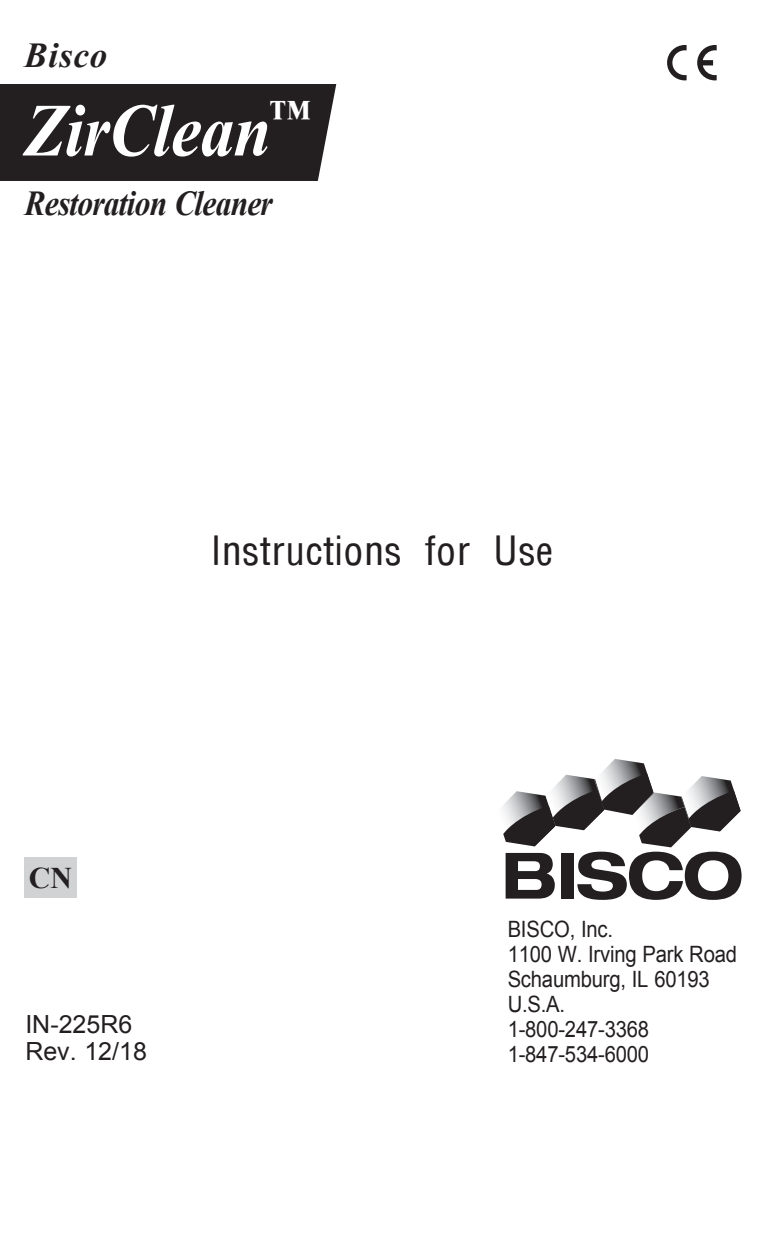
<style>
.page{position:relative;width:765px;height:1260px;background:#fff}
.page>*{position:absolute;margin:0;border:0;box-sizing:border-box;transform-origin:0 0}
.t1{font:italic 700 75px "Times New Roman";letter-spacing:-.01em;color:#fff;scale:.9 1}
.t2{font:100 condensed 45px "Helvetica";color:#231f20}
.t3{font:italic 700 35px "Times New Roman";letter-spacing:-.025em;color:#231f20;scale:.9 1}
.t4{font:italic 700 35px "Times New Roman";letter-spacing:-.025em;color:#231f20}
.t5{font:700 30px "Times New Roman";color:#231f20}
.t6{font:25px "Arial";color:#231f20}
.t7{font:22.5px/25px "Arial";letter-spacing:-.01em;color:#231f20;scale:.9 1}
</style>
<div class="page">
<div style="left:0;top:84px;width:336px;height:97px;background:#231f20"></div>
<svg style="left:667px;top:45px;width:20px;height:35px"></svg>
<svg style="left:697px;top:45px;width:20px;height:35px"></svg>
<img style="left:602px;top:759px;width:45px;height:14px">
<svg style="left:503px;top:773px;width:239px;height:127px"></svg>
<div style="left:24px;top:857px;width:53px;height:41px;background:#d1d2d4"></div>
<p class="t4" style="left:24px;top:31px;width:85px">Bisco</p>
<p class="t1" style="left:25px;top:78px;width:318px">ZirClean<sup>™</sup></p>
<p class="t3" style="left:25px;top:179px;width:277px">Restoration Cleaner</p>
<p class="t2" style="left:211px;top:533px;width:344px">Instructions for Use</p>
<p class="t5" style="left:29px;top:857px;width:45px">CN</p>
<p class="t6" style="left:25px;top:1008px;width:108px">IN-225R6</p>
<p class="t6" style="left:25px;top:1035px;width:123px">Rev. 12/18</p>
<p class="t7" style="left:508px;top:917px;width:119px">BISCO, Inc.</p>
<p class="t7" style="left:508px;top:942px;width:256px">1100 W. Irving Park Road</p>
<p class="t7" style="left:508px;top:967px;width:226px">Schaumburg, IL 60193</p>
<p class="t7" style="left:508px;top:992px;width:65px">U.S.A.</p>
<p class="t7" style="left:508px;top:1017px;width:159px">1-800-247-3368<br>1-847-534-6000</p>
</div>
